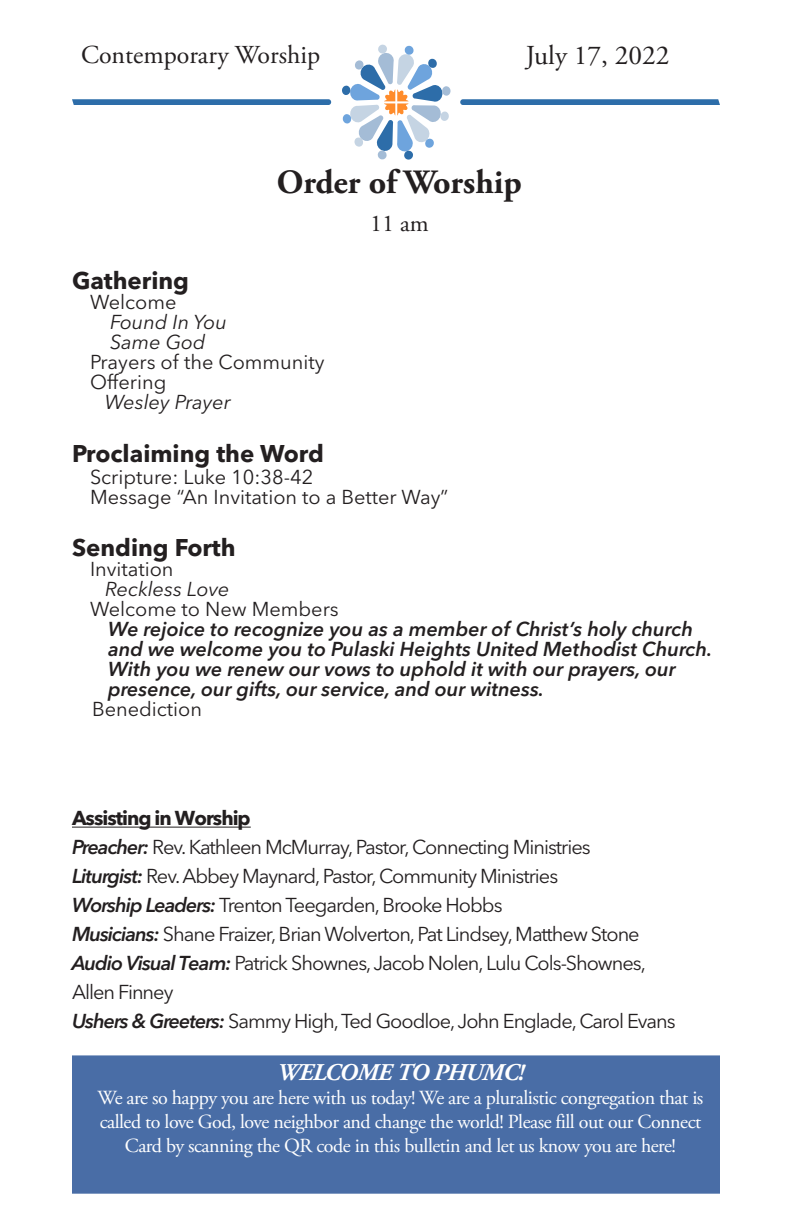
<style>
.page{position:relative;width:792px;height:1224px;background:#fff}
.page>*{position:absolute;margin:0;border:0;box-sizing:border-box;transform-origin:0 0}
.t1{font:700 34px "Adobe Garamond Pro";color:#231f20}
.t2{font:27.4px "Adobe Garamond Pro";color:#231f20}
.t3{font:25.8px "Adobe Garamond Pro";color:#231f20}
.t4{font:700 24px "Avenir Next LT Pro";color:#231f20}
.t5{font:italic 700 24px "Adobe Garamond Pro";letter-spacing:-.025em;color:#fff}
.t6{font:24px "Adobe Garamond Pro";color:#231f20}
.t7{font:20px "Avenir Next LT Pro";letter-spacing:-.05em;color:#231f20}
.t8{font:20px/24px "Adobe Garamond Pro";letter-spacing:-.025em;color:#fff;text-align:center}
.t9{font:italic 600 20px/20px "Avenir Next LT Pro";color:#231f20}
.t10{font:20px "Avenir Next LT Pro";color:#231f20}
.t11{font:italic 20px "Avenir Next LT Pro";color:#231f20}
.t12{font:700 20px "Avenir Next LT Pro";letter-spacing:-.05em;color:#231f20}
.s1{font-weight:600;font-style:italic}
</style>
<div class="page">
<hr style="left:72px;top:827px;width:179px;height:1px;background:#231f20">
<div style="left:378px;top:44px;width:9px;height:10px;background:#f4f6f9;border-radius:4px"></div>
<svg style="left:442px;top:86px;width:9px;height:10px"></svg>
<svg style="left:342px;top:45px;width:107px;height:115px"></svg>
<svg style="left:72px;top:99px;width:259px;height:6px;background:#3673ac"></svg>
<svg style="left:460px;top:99px;width:260px;height:6px;background:#3673ad"></svg>
<div style="left:72px;top:1055px;width:648px;height:139px;background:#496da6"></div>
<p class="t3" style="left:81px;top:40px;width:241px">Contemporary Worship</p>
<p class="t2" style="left:526px;top:39px;width:145px">July 17, 2022</p>
<p class="t1" style="left:277px;top:163px;width:247px">Order of Worship</p>
<p class="t6" style="left:370px;top:209px;width:60px">11 am</p>
<p class="t4" style="left:72px;top:266px;width:119px">Gathering</p>
<p class="t10" style="left:90px;top:290px;width:88px">Welcome</p>
<p class="t11" style="left:110px;top:310px;width:118px">Found In You</p>
<p class="t11" style="left:110px;top:330px;width:97px">Same God</p>
<p class="t10" style="left:90px;top:350px;width:236px">Prayers of the Community</p>
<p class="t10" style="left:90px;top:370px;width:78px">Offering</p>
<p class="t11" style="left:105px;top:390px;width:128px">Wesley Prayer</p>
<p class="t4" style="left:72px;top:439px;width:253px">Proclaiming the Word</p>
<p class="t10" style="left:90px;top:465px;width:225px">Scripture: Luke 10:38-42</p>
<p class="t10" style="left:90px;top:485px;width:360px">Message “An Invitation to a Better Way”</p>
<p class="t4" style="left:72px;top:533px;width:165px">Sending Forth</p>
<p class="t10" style="left:90px;top:558px;width:85px">Invitation</p>
<p class="t11" style="left:105px;top:578px;width:126px">Reckless Love</p>
<p class="t10" style="left:90px;top:598px;width:250px">Welcome to New Members</p>
<p class="t9" style="left:108px;top:619px;width:606px">We rejoice to recognize you as a member of Christ’s holy church and we welcome you to Pulaski Heights United Methodist Church.<br>With you we renew our vows to uphold it with our prayers, our presence, our gifts, our service, and our witness.</p>
<p class="t10" style="left:92px;top:698px;width:112px">Benediction</p>
<p class="t12" style="left:72px;top:806px;width:180px">Assisting in Worship</p>
<p class="t7" style="left:72px;top:835px;width:520px"><span class="s1">Preacher:</span> Rev. Kathleen McMurray, Pastor, Connecting Ministries</p>
<p class="t7" style="left:72px;top:864px;width:488px"><span class="s1">Liturgist:</span> Rev. Abbey Maynard, Pastor, Community Ministries</p>
<p class="t7" style="left:72px;top:893px;width:432px"><span class="s1">Worship Leaders:</span> Trenton Teegarden, Brooke Hobbs</p>
<p class="t7" style="left:72px;top:922px;width:569px"><span class="s1">Musicians:</span> Shane Fraizer, Brian Wolverton, Pat Lindsey, Matthew Stone</p>
<p class="t7" style="left:72px;top:951px;width:576px"><span class="s1">Audio Visual Team:</span> Patrick Shownes, Jacob Nolen, Lulu Cols-Shownes,</p>
<p class="t7" style="left:72px;top:980px;width:103px">Allen Finney</p>
<p class="t7" style="left:72px;top:1009px;width:605px"><span class="s1">Ushers &amp; Greeters:</span> Sammy High, Ted Goodloe, John Englade, Carol Evans</p>
<p class="t5" style="left:277px;top:1059px;width:249px">WELCOME TO PHUMC!</p>
<p class="t8" style="left:98px;top:1086px;width:607px">We are so happy you are here with us today! We are a pluralistic congregation that is called to love God, love neighbor and change the world! Please fill out our Connect<br>Card by scanning the QR code in this bulletin and let us know you are here!</p>
</div>
